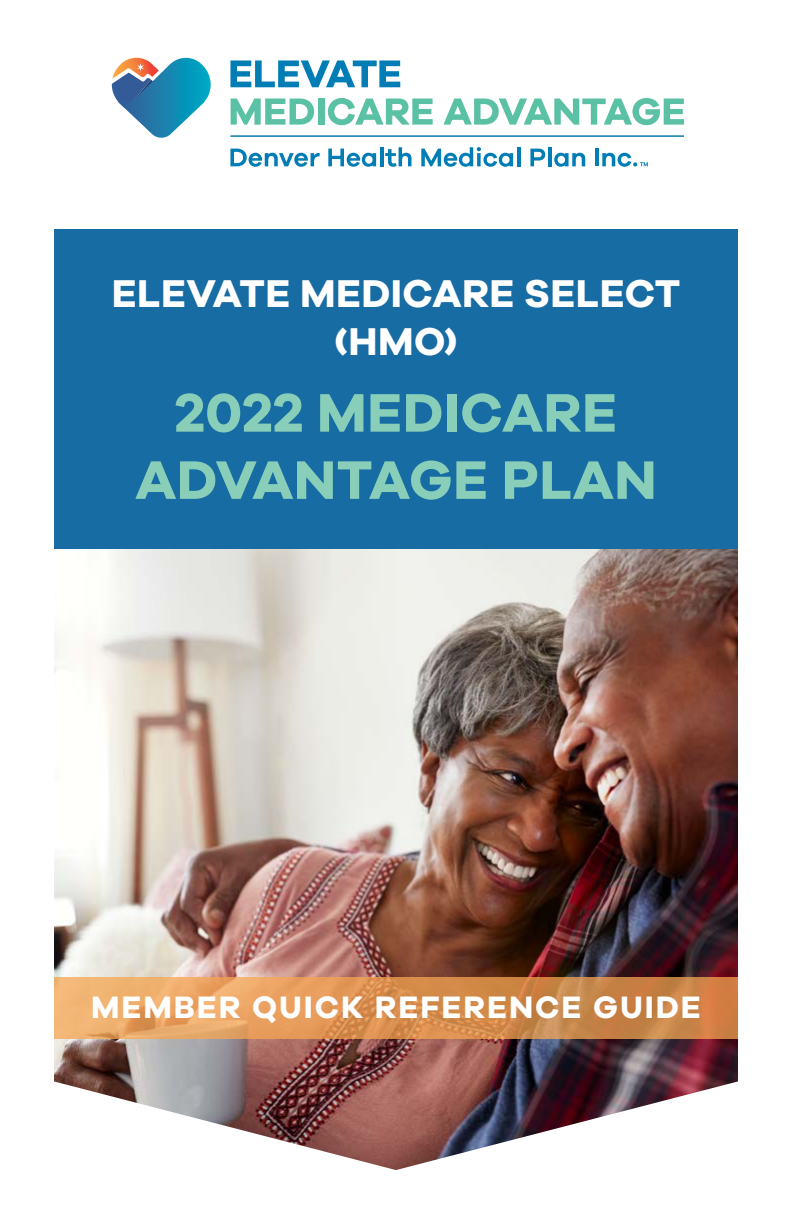
<style>
.page{position:relative;width:792px;height:1224px;background:#fff}
.page>*{position:absolute;margin:0;border:0;box-sizing:border-box;transform-origin:0 0}
.t1{font:700 56px/67.2px "Galano Grotesque";letter-spacing:.01em;color:#88ceb9;text-align:center}
.t2{font:700 40px/48px "Galano Grotesque";letter-spacing:.01em;color:#fff;text-align:center}
.Chart_text{font:700 32px "Galano Grotesque";letter-spacing:.06em;color:#fff}
</style>
<div class="page">
<svg style="left:111px;top:57px;width:100px;height:81px"></svg>
<hr style="left:231px;top:136px;width:453px;height:1px;background:#007db4">
<svg style="left:230px;top:60px;width:170px;height:27px"></svg>
<svg style="left:230px;top:149px;width:90px;height:18px"></svg>
<svg style="left:328px;top:149px;width:48px;height:18px"></svg>
<hr style="left:380px;top:147px;width:3px;height:19px;background:#007db4">
<svg style="left:385px;top:147px;width:27px;height:20px"></svg>
<svg style="left:421px;top:147px;width:92px;height:20px"></svg>
<hr style="left:517px;top:147px;width:3px;height:19px;background:#007db4">
<svg style="left:530px;top:149px;width:15px;height:17px"></svg>
<hr style="left:548px;top:147px;width:4px;height:19px;background:#007db4">
<svg style="left:554px;top:153px;width:31px;height:14px"></svg>
<hr style="left:595px;top:149px;width:4px;height:17px;background:#007db4">
<svg style="left:602px;top:153px;width:46px;height:14px"></svg>
<svg style="left:231px;top:99px;width:83px;height:26px"></svg>
<div style="left:318px;top:99px;width:6px;height:26px;background:#5bc1a5"></div>
<svg style="left:328px;top:98px;width:105px;height:27px"></svg>
<svg style="left:443px;top:98px;width:241px;height:27px"></svg>
<img style="left:54px;top:549px;width:684px;height:621px">
<svg style="left:54px;top:977px;width:684px;height:61px;background:#db9556"></svg>
<div style="left:54px;top:229px;width:684px;height:320px;background:#176ca3"></div>
<p class="t2" style="left:112px;top:269px;width:570px">ELEVATE MEDICARE SELECT (HMO)</p>
<p class="t1" style="left:135px;top:377px;width:523px">2022 MEDICARE<br>ADVANTAGE PLAN</p>
<p class="Chart_text" style="left:91px;top:987px;width:611px">MEMBER QUICK REFERENCE GUIDE</p>
</div>
